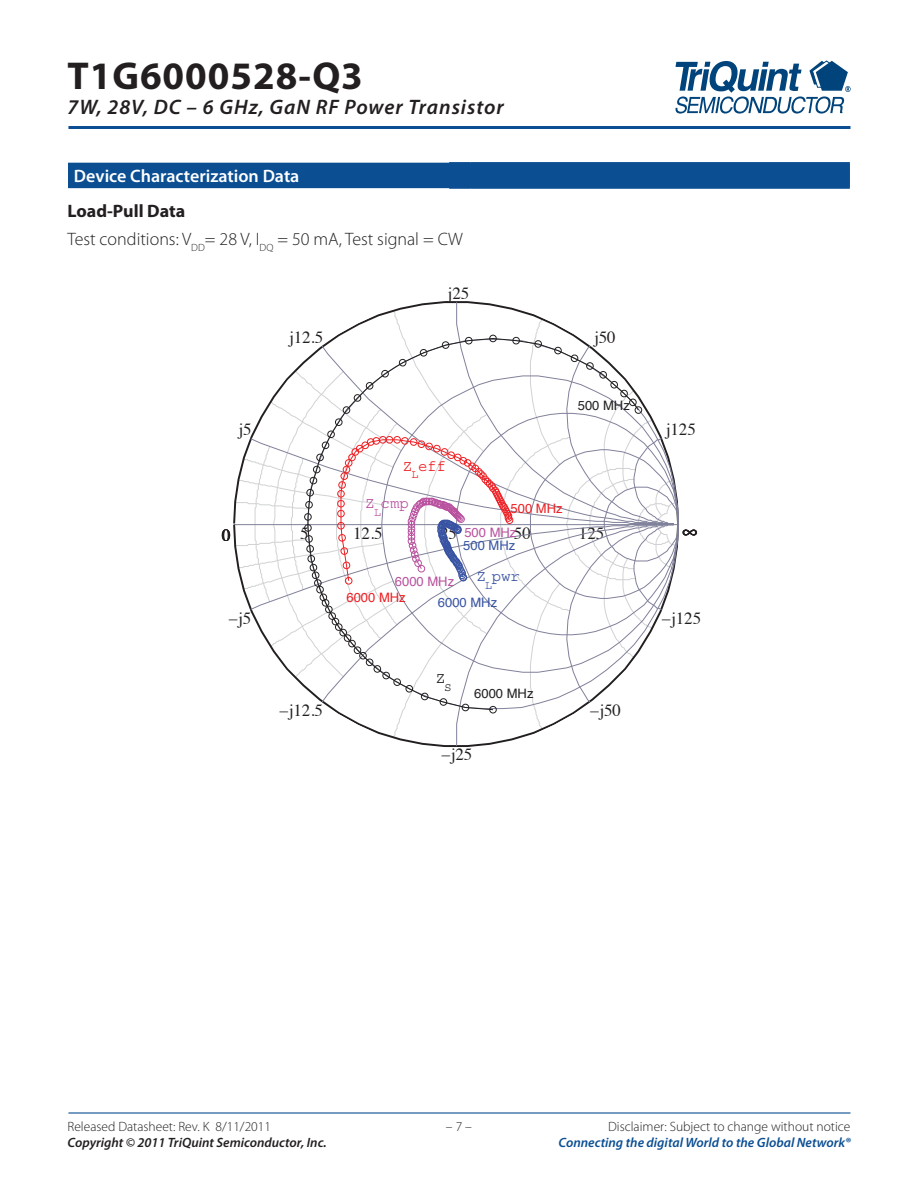
<style>
.page{position:relative;width:918px;height:1188px;background:#fff}
.page>*{position:absolute;margin:0;border:0;box-sizing:border-box;transform-origin:0 0}
.t1{font:700 39px "Myriad Pro";letter-spacing:.025em;color:#231f20}
.t2{font:italic 600 21px "Myriad Pro";letter-spacing:.045em;color:#231f20}
.t3{font:300 18px/28.3px "Myriad Pro";color:#231f20}
.t4{font:600 18px "Myriad Pro";color:#fff}
.t5{font:16.95px "Times";color:#231f20}
.t6{font:15.6px "Courier";color:#ee1f23}
.t7{font:15.6px "Courier";color:#3853a3}
.t8{font:15.6px "Courier";color:#b9519f}
.t9{font:15.6px "Courier";color:#231f20}
.t10{font:300 13.5px "Myriad Pro";color:#231f20}
.t11{font:italic 600 13.5px "Myriad Pro";color:#0b4e92}
.t12{font:italic 600 13.5px "Myriad Pro";color:#231f20}
.t13{font:13.05px "Helvetica";color:#b9519f}
.t14{font:13.05px "Helvetica";color:#3853a3}
.t15{font:13.05px "Helvetica";color:#ee1f23}
.t16{font:13.05px "Helvetica";color:#231f20}
.t17{font:11.7px "Courier";color:#ee1f23}
.t18{font:11.7px "Courier";color:#3853a3}
.t19{font:11.7px "Courier";color:#b9519f}
.t20{font:11.7px "Courier";color:#231f20}
.s1{font-weight:700}
</style>
<div class="page">
<hr style="left:68px;top:126px;width:782px;height:3px;background:#0b4e92">
<hr style="left:68px;top:1112px;width:782px;height:2px;background:#0b4e92">
<svg style="left:676px;top:61px;width:174px;height:53px"></svg>
<svg style="left:68px;top:162px;width:782px;height:27px;background:#125395"></svg>
<svg style="left:234px;top:310px;width:445px;height:428px"></svg>
<h1 class="t1" style="left:68px;top:50px;width:297px">T1G6000528-Q3</h1>
<h2 class="t2" style="left:68px;top:94px;width:438px">7W, 28V, DC – 6 GHz, GaN RF Power Transistor</h2>
<h3 class="t4" style="left:74px;top:165px;width:227px">Device Characterization Data</h3>
<h3 class="t3" style="left:67px;top:196px;width:397px"><span class="s1">Load-Pull Data<br></span>Test conditions: V<sub>DD</sub>= 28 V, I<sub>DQ</sub> = 50 mA, Test signal = CW</h3>
<p class="t5" style="left:448px;top:277px;width:23px">j25</p>
<p class="t5" style="left:289px;top:321px;width:36px">j12.5</p>
<p class="t5" style="left:594px;top:321px;width:23px">j50</p>
<p class="t16" style="left:578px;top:395px;width:54px">500 MHz</p>
<p class="t5" style="left:238px;top:414px;width:15px">j5</p>
<p class="t5" style="left:666px;top:414px;width:32px">j125</p>
<p class="t6" style="left:403px;top:458px;width:45px">Z eff</p>
<p class="t17" style="left:411px;top:469px;width:9px">L</p>
<p class="t8" style="left:365px;top:496px;width:45px">Z cmp</p>
<p class="t19" style="left:374px;top:506px;width:9px">L</p>
<p class="t15" style="left:511px;top:498px;width:54px">500 MHz</p>
<p class="t5" style="left:222px;top:520px;width:10px">0</p>
<p class="t5" style="left:300px;top:517px;width:10px">5</p>
<p class="t5" style="left:353px;top:517px;width:31px">12.5</p>
<p class="t5" style="left:440px;top:517px;width:18px">25</p>
<p class="t5" style="left:514px;top:517px;width:18px">50</p>
<p class="t5" style="left:579px;top:517px;width:27px">125</p>
<p class="t13" style="left:464px;top:522px;width:54px">500 MHz</p>
<p class="t14" style="left:463px;top:535px;width:54px">500 MHz</p>
<p class="t7" style="left:476px;top:568px;width:45px">Z pwr</p>
<p class="t18" style="left:485px;top:579px;width:9px">L</p>
<p class="t13" style="left:395px;top:572px;width:61px">6000 MHz</p>
<p class="t15" style="left:346px;top:587px;width:61px">6000 MHz</p>
<p class="t14" style="left:438px;top:593px;width:61px">6000 MHz</p>
<p class="t5" style="left:229px;top:602px;width:24px">−j5</p>
<p class="t5" style="left:662px;top:602px;width:41px">−j125</p>
<p class="t9" style="left:436px;top:671px;width:11px">Z</p>
<p class="t20" style="left:445px;top:682px;width:9px">S</p>
<p class="t16" style="left:474px;top:683px;width:61px">6000 MHz</p>
<p class="t5" style="left:279px;top:695px;width:45px">−j12.5</p>
<p class="t5" style="left:590px;top:695px;width:33px">−j50</p>
<p class="t5" style="left:441px;top:739px;width:33px">−j25</p>
<p class="t10" style="left:68px;top:1118px;width:205px">Released Datasheet: Rev. K 8/11/2011</p>
<p class="t12" style="left:68px;top:1134px;width:261px">Copyright © 2011 TriQuint Semiconductor, Inc.</p>
<p class="t10" style="left:446px;top:1118px;width:28px">–7–</p>
<p class="t10" style="left:608px;top:1118px;width:244px">Disclaimer: Subject to change without notice</p>
<p class="t11" style="left:558px;top:1134px;width:294px">Connecting the digital World to the Global Network®</p>
</div>
